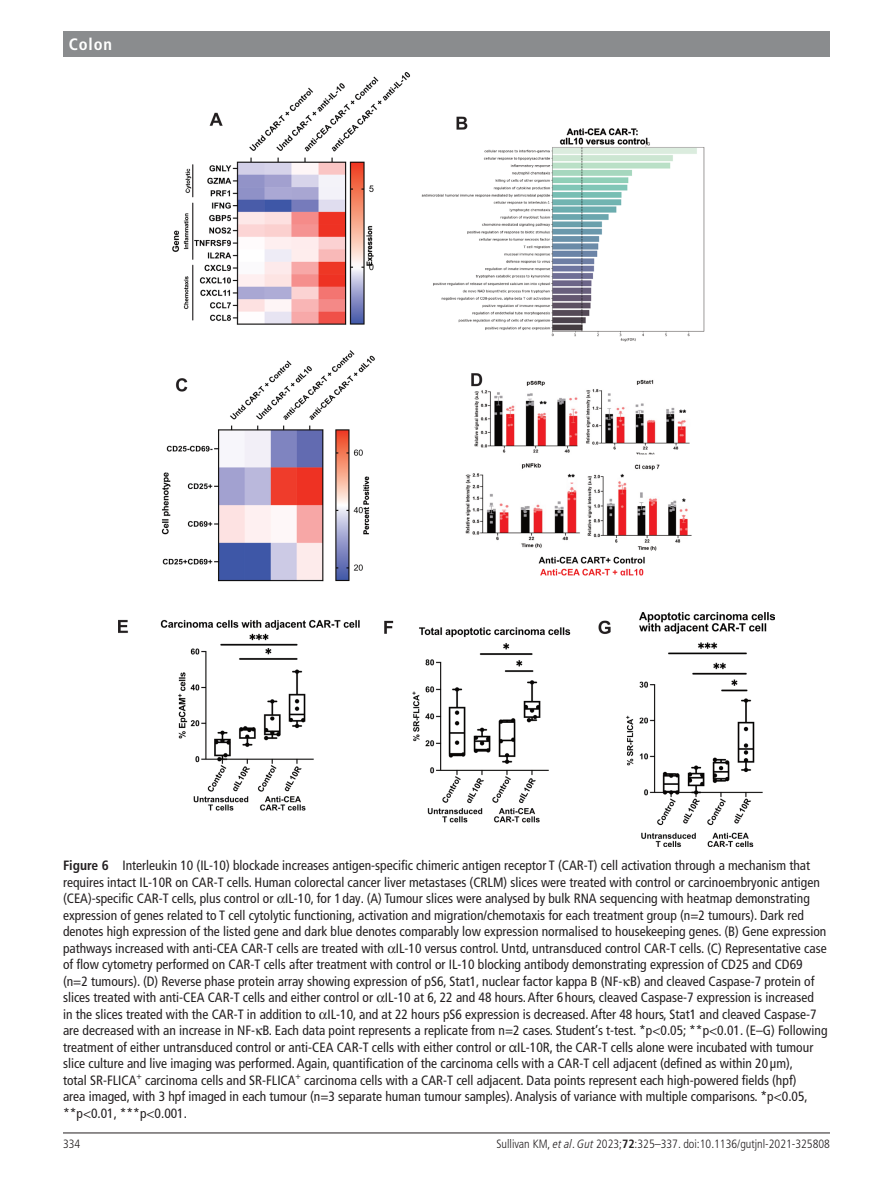
<style>
.page{position:relative;width:893px;height:1191px;background:#fff}
.page>*{position:absolute;margin:0;border:0;box-sizing:border-box;transform-origin:0 0}
.t1{font:700 condensed 16.5px "Frutiger LT Pro";letter-spacing:.055em;color:#fff}
.t2{font:condensed 13.5px/16.5px "Frutiger LT Pro";color:#231f20}
.t3{font:300 condensed 12px "Frutiger LT Pro";color:#231f20}
.s1{font-weight:700}
.s2{font-style:italic}
</style>
<div class="page">
<hr style="left:63px;top:1132px;width:767px;height:1px;background:#231f20">
<div style="left:63px;top:31px;width:767px;height:25px;background:#8a8c8e"></div>
<img style="left:119px;top:72px;width:655px;height:774px">
<p class="t1" style="left:69px;top:34px;width:45px">Colon</p>
<p class="t2" style="left:63px;top:857px;width:766px"><span class="s1">Figure 6</span> Interleukin 10 (IL-10) blockade increases antigen-specific chimeric antigen receptor T (CAR-T) cell activation through a mechanism that requires intact IL-10R on CAR-T cells. Human colorectal cancer liver metastases (CRLM) slices were treated with control or carcinoembryonic antigen (CEA)-specific CAR-T cells, plus control or IL-10, for 1 day. (A) Tumour slices were analysed by bulk RNA sequencing with heatmap demonstrating expression of genes related to T cell cytolytic functioning, activation and migration/chemotaxis for each treatment group (n=2 tumours). Dark red denotes high expression of the listed gene and dark blue denotes comparably low expression normalised to housekeeping genes. (B) Gene expression pathways increased with anti-CEA CAR-T cells are treated with IL-10 versus control. Untd, untransduced control CAR-T cells. (C) Representative case of flow cytometry performed on CAR-T cells after treatment with control or IL-10 blocking antibody demonstrating expression of CD25 and CD69 (n=2 tumours). (D) Reverse phase protein array showing expression of pS6, Stat1, nuclear factor kappa B (NF- B) and cleaved Caspase-7 protein of slices treated with anti-CEA CAR-T cells and either control or IL-10 at 6, 22 and 48 hours. After 6 hours, cleaved Caspase-7 expression is increased<br>in the slices treated with the CAR-T in addition to IL-10, and at 22 hours pS6 expression is decreased. After 48 hours, Stat1 and cleaved Caspase-7 are decreased with an increase in NF- B. Each data point represents a replicate from n=2 cases. Student’s t-test. *p&lt;0.05; **p&lt;0.01. (E–G) Following treatment of either untransduced control or anti-CEA CAR-T cells with either control or ⍺IL-10R, the CAR-T cells alone were incubated with tumour slice culture and live imaging was performed. Again, quantification of the carcinoma cells with a CAR-T cell adjacent (defined as within 20 µm),<br>total SR-FLICA<sup>+</sup> carcinoma cells and SR-FLICA<sup>+</sup> carcinoma cells with a CAR-T cell adjacent. Data points represent each high-powered fields (hpf)<br>area imaged, with 3 hpf imaged in each tumour (n=3 separate human tumour samples). Analysis of variance with multiple comparisons. *p&lt;0.05, **p&lt;0.01, ***p&lt;0.001.</p>
<p class="t3" style="left:63px;top:1136px;width:19px">334</p>
<p class="t3" style="left:496px;top:1136px;width:335px">Sullivan KM, <span class="s2">et al</span>. <span class="s2">Gut</span> 2023;<span class="s1">72</span>:325–337. doi:10.1136/gutjnl-2021-325808</p>
</div>
